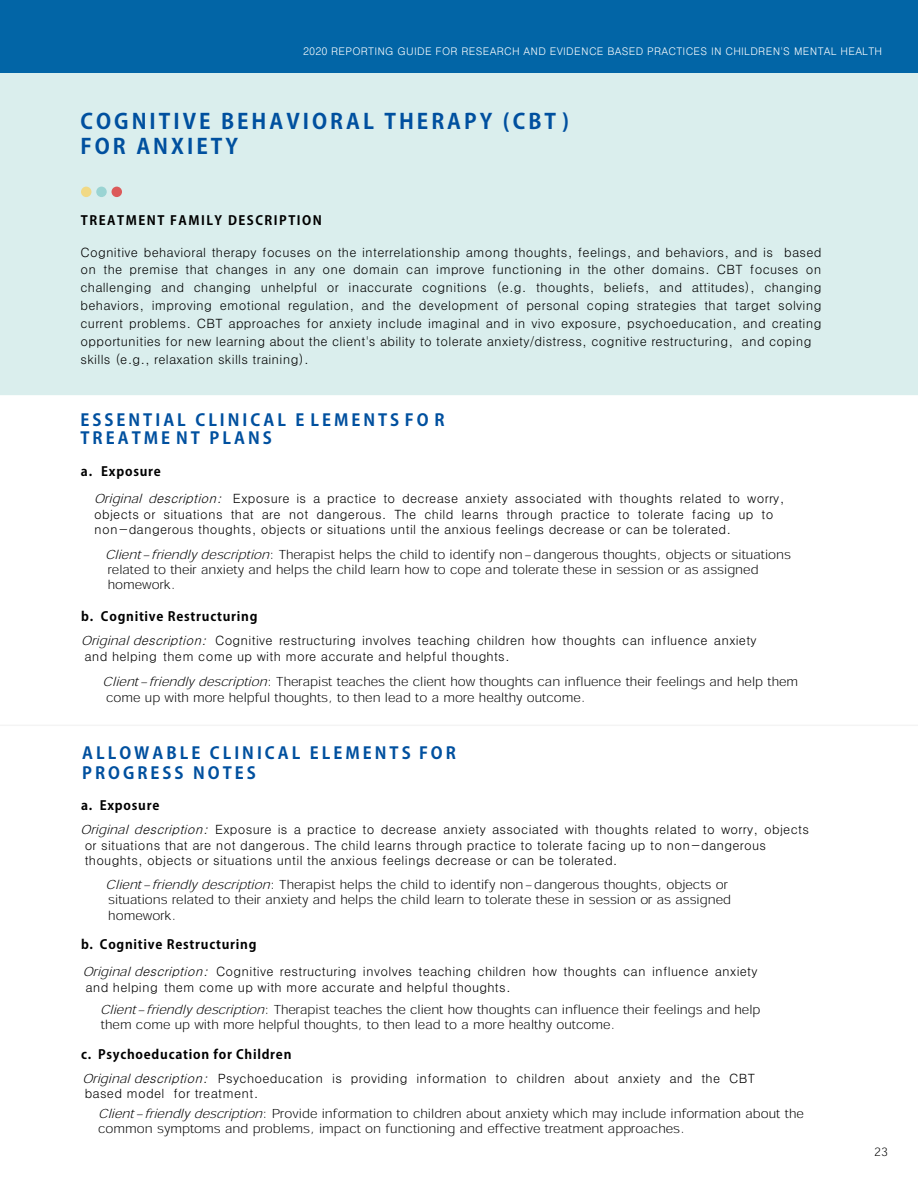
<style>
.page{position:relative;width:918px;height:1188px;background:#fff}
.page>*{position:absolute;margin:0;border:0;box-sizing:border-box;transform-origin:0 0}
.t1{font:700 21px/25.2px "Adobe Gothic Std";letter-spacing:.145em;color:#00509f}
.t2{font:700 16.5px/18.1px "Adobe Gothic Std";letter-spacing:.18em;color:#00509f}
.t3{font:300 12.75px/17.9px "Adobe Gothic Std";color:#000}
.t4{font:700 12.75px "Adobe Gothic Std";letter-spacing:.12em;color:#000}
.t5{font:300 12px "Adobe Gothic Std";color:#000}
.t6{font:300 10.5px "Adobe Gothic Std";color:#fff}
.s1{font-weight:700}
.s2{font-style:italic}
</style>
<div class="page">
<div style="left:0;top:72px;width:918px;height:323px;background:#daeeed"></div>
<div style="left:112px;top:187px;width:10px;height:10px;background:#dc5a5a;border-radius:50%"></div>
<div style="left:96px;top:187px;width:11px;height:10px;background:#9ad4d3;border-radius:50%"></div>
<div style="left:81px;top:187px;width:10px;height:10px;background:#f1d985;border-radius:50%"></div>
<hr style="left:0;top:725px;width:918px;height:1px;background:#f4f4f4">
<div style="left:0;top:1px;width:918px;height:71px;background:#0265a6"></div>
<p class="t6" style="left:303px;top:46px;width:581px">2020 REPORTING GUIDE FOR RESEARCH AND EVIDENCE BASED PRACTICES IN CHILDREN'S MENTAL HEALTH</p>
<h1 class="t1" style="left:81px;top:109px;width:490px">COGNITIVE BEHAVIORAL THERAPY (CBT )<br>FOR ANXIETY</h1>
<p class="t4" style="left:81px;top:213px;width:242px">TREATMENT FAMILY DESCRIPTION</p>
<p class="t3" style="left:81px;top:243px;width:743px">Cognitive behavioral therapy focuses on the interrelationship among thoughts, feelings, and behaviors, and is based on the premise that changes in any one domain can improve functioning in the other domains. CBT focuses on challenging and changing unhelpful or inaccurate cognitions (e.g. thoughts, beliefs, and attitudes), changing behaviors, improving emotional regulation, and the development of personal coping strategies that target solving current problems. CBT approaches for anxiety include imaginal and in vivo exposure, psychoeducation, and creating opportunities for new learning about the client's ability to tolerate anxiety/distress, cognitive restructuring, and coping skills (e.g., relaxation skills training).</p>
<p class="t2" style="left:81px;top:411px;width:366px">ESSENTIAL CLINICAL E LEMENTS FO R<br>TREATME NT PLANS</p>
<p class="t3" style="left:94px;top:457px;width:692px;line-height:27.8px;text-indent:-13px"><span class="s1">a. Exposure<br></span><span class="s2">Original description:</span> Exposure is a practice to decrease anxiety associated with thoughts related to worry,</p>
<p class="t3" style="left:94px;top:506px;width:681px;line-height:15.1px">objects or situations that are not dangerous. The child learns through practice to tolerate facing up to non-dangerous thoughts, objects or situations until the anxious feelings decrease or can be tolerated.</p>
<p class="t3" style="left:105px;top:546px;width:688px;line-height:15.3px"><span class="s2">Client-friendly description</span>: Therapist helps the child to identify non-dangerous thoughts, objects or situations related to their anxiety and helps the child learn how to cope and tolerate these in session or as assigned homework.</p>
<p class="t3" style="left:81px;top:604px;width:677px;line-height:24.2px"><span class="s1">b. Cognitive Restructuring<br></span><span class="s2">Originaldescription:</span> Cognitive restructuring involves teaching children how thoughts can influence anxiety</p>
<p class="t3" style="left:103px;top:643px;width:697px;line-height:25.5px;text-indent:-18px">and helping them come up with more accurate and helpful thoughts.<br><span class="s2">Client-friendly description</span>: Therapist teaches the client how thoughts can influence their feelings and help them</p>
<p class="t3" style="left:106px;top:687px;width:481px">come up with more helpful thoughts, to then lead to a more healthy outcome.</p>
<p class="t2" style="left:82px;top:744px;width:375px;line-height:19.8px">ALLOWABLE CLINICAL ELEMENTS FOR<br>PROGRESS NOTES</p>
<p class="t3" style="left:81px;top:794px;width:730px;line-height:24px"><span class="s1">a. Exposure<br></span><span class="s2">Original description:</span> Exposure is a practice to decrease anxiety associated with thoughts related to worry, objects</p>
<p class="t3" style="left:85px;top:837px;width:683px;line-height:15.1px">or situations that are not dangerous. The child learns through practice to tolerate facing up to non-dangerous thoughts, objects or situations until the anxious feelings decrease or can be tolerated.</p>
<p class="t3" style="left:106px;top:876px;width:627px;line-height:15.3px"><span class="s2">Client-friendly description</span>: Therapist helps the child to identify non-dangerous thoughts, objects or situations related to their anxiety and helps the child learn to tolerate these in session or as assigned homework.</p>
<p class="t3" style="left:81px;top:931px;width:678px;line-height:27.3px"><span class="s1">b. Cognitive Restructuring<br></span><span class="s2">Originaldescription:</span> Cognitive restructuring involves teaching children how thoughts can influence anxiety</p>
<p class="t3" style="left:100px;top:976px;width:662px;line-height:22px;text-indent:-15px">and helping them come up with more accurate and helpful thoughts.<br><span class="s2">Client-friendly description</span>: Therapist teaches the client how thoughts can influence their feelings and help</p>
<p class="t3" style="left:101px;top:1015px;width:516px">them come up with more helpful thoughts, to then lead to a more healthy outcome.</p>
<p class="t3" style="left:81px;top:1042px;width:676px;line-height:24.2px"><span class="s1">c. Psychoeducation for Children<br></span><span class="s2">Originaldescription:</span> Psychoeducation is providing information to children about anxiety and the CBT</p>
<p class="t3" style="left:98px;top:1083px;width:707px;line-height:19.8px;text-indent:-14px">based model for treatment.<br><span class="s2">Client-friendly description</span>: Provide information to children about anxiety which may include information about the</p>
<p class="t3" style="left:98px;top:1119px;width:588px">common symptoms and problems, impact on functioning and effective treatment approaches.</p>
<p class="t5" style="left:874px;top:1143px;width:15px">23</p>
</div>
